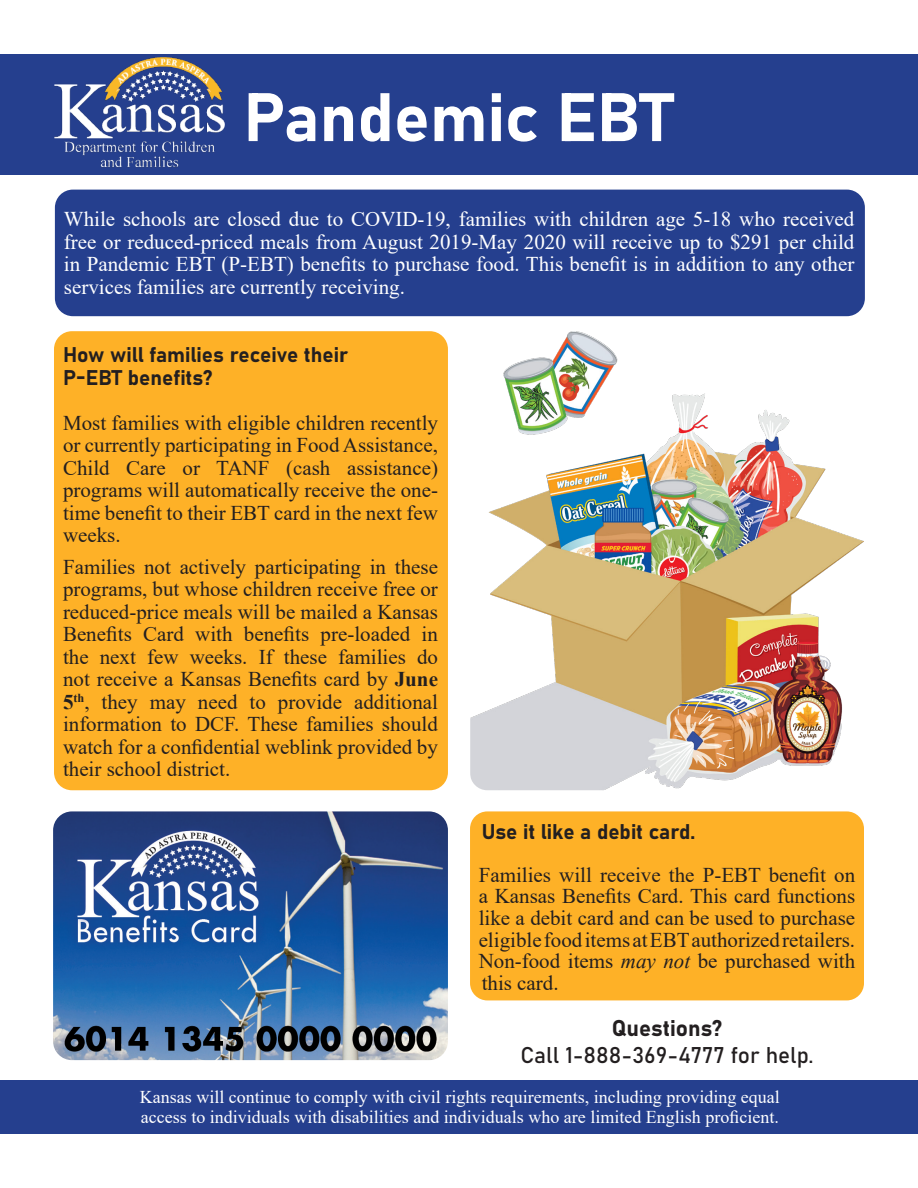
<style>
.page{position:relative;width:918px;height:1188px;background:#fff}
.page>*{position:absolute;margin:0;border:0;box-sizing:border-box;transform-origin:0 0}
.t1{font:67.5px "Bahnschrift";color:#fff}
.t2{font:22.5px "Bahnschrift";color:#231f20}
.t3{font:21px/22.5px "Times New Roman";color:#231f20;text-align:justify}
.t4{font:21px/22.5px "Times New Roman";color:#fff;text-align:justify}
.t5{font:21px "Bahnschrift";color:#231f20}
.t6{font:18px "Times New Roman";color:#fff}
.s1{font-weight:700}
.s2{font-style:italic}
</style>
<div class="page">
<img style="left:53px;top:811px;width:395px;height:249px">
<div style="left:55px;top:190px;width:810px;height:126px;background:#253f8e;border-radius:18px"></div>
<div style="left:0;top:54px;width:918px;height:121px;background:#253f8e"></div>
<img style="left:470px;top:331px;width:394px;height:459px">
<div style="left:0;top:1080px;width:918px;height:54px;background:#253f8e"></div>
<div style="left:470px;top:811px;width:394px;height:189px;background:#feb127;border-radius:17px"></div>
<div style="left:54px;top:331px;width:394px;height:459px;background:#feb127;border-radius:18px"></div>
<img style="left:54px;top:57px;width:170px;height:111px">
<p class="t1" style="left:243px;top:75px;width:431px">Pandemic EBT</p>
<p class="t4" style="left:64px;top:207px;width:792px">While schools are closed due to COVID-19, families with children age 5-18 who received free or reduced-priced meals from August 2019-May 2020 will receive up to $291 per child in Pandemic EBT (P-EBT) benefits to purchase food. This benefit is in addition to any other services families are currently receiving.</p>
<h2 class="t5" style="left:63px;top:341px;width:287px">How will families receive their</h2>
<p class="t5" style="left:63px;top:364px;width:151px">P-EBT benefits?</p>
<p class="t3" style="left:63px;top:411px;width:377px">Most families with eligible children recently or currently participating in Food Assistance, Child Care or TANF (cash assistance) programs will automatically receive the one&shy;time benefit to their EBT card in the next few weeks.</p>
<p class="t3" style="left:63px;top:555px;width:377px">Families not actively participating in these programs, but whose children receive free or reduced-price meals will be mailed a Kansas Benefits Card with benefits pre-loaded in the next few weeks. If these families do not receive a Kansas Benefits card by <span class="s1">June 5</span><sup>th</sup>, they may need to provide additional information to DCF. These families should watch for a confidential weblink provided by their school district.</p>
<h2 class="t5" style="left:482px;top:818px;width:215px">Use it like a debit card.</h2>
<p class="t3" style="left:479px;top:863px;width:378px;line-height:21.6px">Families will receive the P-EBT benefit on a Kansas Benefits Card. This card functions like a debit card and can be used to purchase eligible food items at EBT authorized retailers.<br>Non-food items <span class="s2">may not</span> be purchased with this card.</p>
<p class="t2" style="left:612px;top:1014px;width:112px">Questions?</p>
<p class="t2" style="left:520px;top:1041px;width:295px">Call 1-888-369-4777 for help.</p>
<p class="t6" style="left:140px;top:1085px;width:641px">Kansas will continue to comply with civil rights requirements, including providing equal</p>
<p class="t6" style="left:141px;top:1104px;width:639px">access to individuals with disabilities and individuals who are limited English proficient.</p>
</div>
